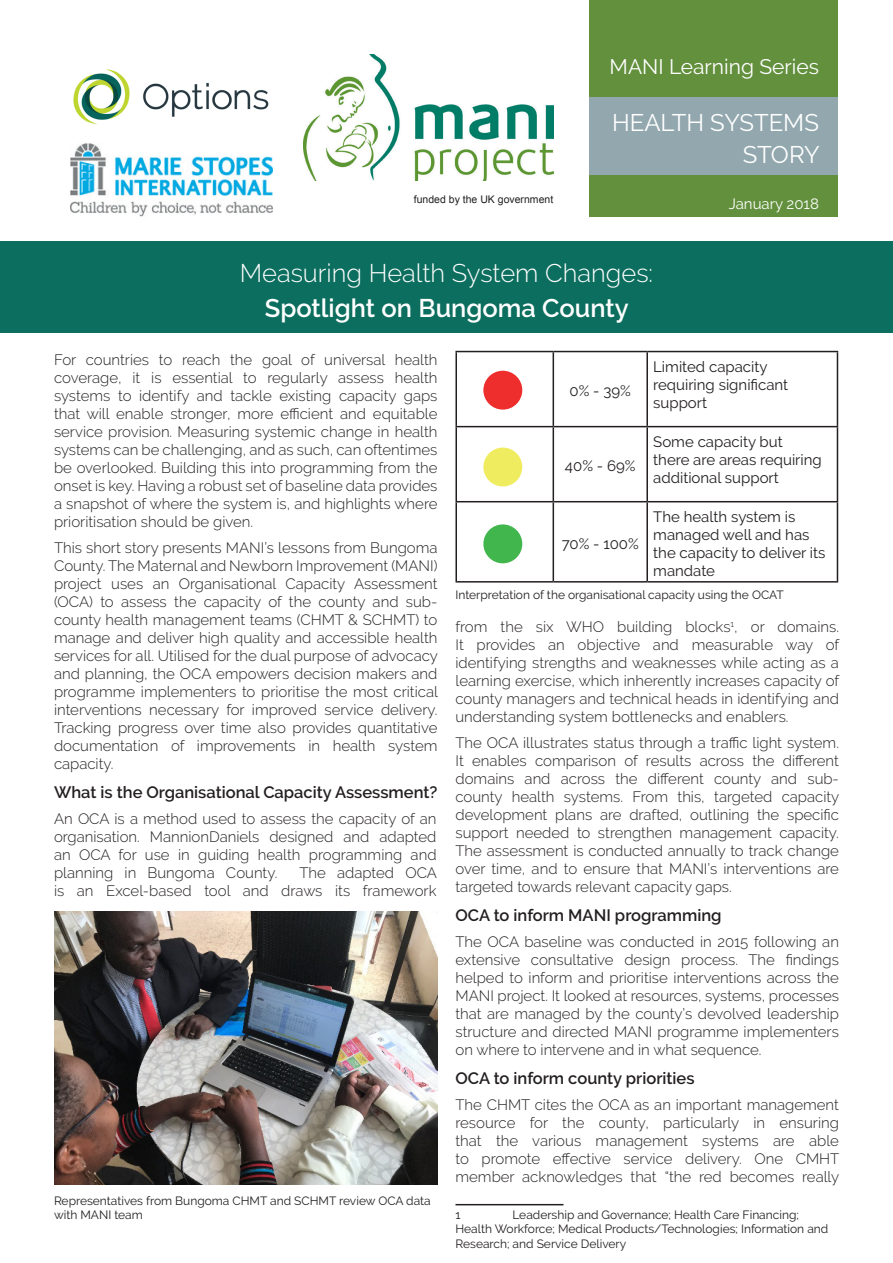
<style>
.page{position:relative;width:893px;height:1263px;background:#fff}
.page>*{position:absolute;margin:0;border:0;box-sizing:border-box;transform-origin:0 0}
.t1{font:300 25.5px "Raleway";color:#fff}
.t2{font:600 25.5px "Raleway";color:#fff}
.t3{font:24px/31.3px "Raleway";color:#fff;text-align:right}
.t4{font:21px "Raleway";color:#fff}
.sub_heading{font:600 16.5px "Raleway";color:#231f20}
.t5{font:300 15px/18px "Raleway";color:#231f20;text-align:justify}
.t6{font:15px/18px "Raleway";color:#231f20}
.t7{font:15px "Raleway";color:#fff}
.footnote{font:12px/14.4px "Raleway";color:#231f20}
.t8{font:10.5px "Arial";color:#231f20}
</style>
<div class="page">
<img style="left:73px;top:69px;width:196px;height:56px">
<img style="left:304px;top:54px;width:249px;height:127px">
<img style="left:71px;top:143px;width:202px;height:74px">
<div style="left:0;top:241px;width:893px;height:92px;background:#0c6e5e"></div>
<div style="left:589px;top:0;width:249px;height:217px;background:#62903d"></div>
<div style="left:589px;top:97px;width:249px;height:78px;background:#92a7ae"></div>
<hr style="left:455px;top:1204px;width:108px;height:1px;background:#231f20">
<hr style="left:455px;top:351px;width:98px;height:1px;background:#231f20">
<hr style="left:455px;top:352px;width:2px;height:74px;background:#231f20">
<hr style="left:553px;top:351px;width:94px;height:1px;background:#231f20">
<hr style="left:553px;top:352px;width:1px;height:74px;background:#231f20">
<hr style="left:647px;top:351px;width:191px;height:1px;background:#231f20">
<hr style="left:646px;top:352px;width:2px;height:74px;background:#231f20">
<hr style="left:837px;top:352px;width:1px;height:74px;background:#231f20">
<hr style="left:455px;top:426px;width:98px;height:1px;background:#231f20">
<hr style="left:455px;top:427px;width:2px;height:74px;background:#231f20">
<hr style="left:553px;top:426px;width:94px;height:1px;background:#231f20">
<hr style="left:553px;top:427px;width:1px;height:74px;background:#231f20">
<hr style="left:647px;top:426px;width:191px;height:1px;background:#231f20">
<hr style="left:646px;top:427px;width:2px;height:74px;background:#231f20">
<hr style="left:837px;top:427px;width:1px;height:74px;background:#231f20">
<hr style="left:455px;top:501px;width:98px;height:1px;background:#231f20">
<hr style="left:455px;top:502px;width:2px;height:79px;background:#231f20">
<hr style="left:553px;top:501px;width:94px;height:1px;background:#231f20">
<hr style="left:553px;top:502px;width:1px;height:79px;background:#231f20">
<hr style="left:647px;top:501px;width:191px;height:1px;background:#231f20">
<hr style="left:646px;top:502px;width:2px;height:79px;background:#231f20">
<hr style="left:837px;top:502px;width:1px;height:79px;background:#231f20">
<hr style="left:455px;top:581px;width:98px;height:2px;background:#231f20">
<hr style="left:553px;top:581px;width:94px;height:2px;background:#231f20">
<hr style="left:647px;top:581px;width:191px;height:2px;background:#231f20">
<div style="left:483px;top:371px;width:39px;height:39px;background:#ee2d2d;border-radius:50%"></div>
<div style="left:483px;top:448px;width:39px;height:38px;background:#f0ec60;border-radius:50%"></div>
<div style="left:483px;top:524px;width:39px;height:39px;background:#41b64c;border-radius:50%"></div>
<img style="left:54px;top:911px;width:383px;height:273px">
<p class="t8" style="left:414px;top:193px;width:141px">funded by the UK government</p>
<p class="t4" style="left:610px;top:54px;width:211px">MANI Learning Series</p>
<p class="t3" style="left:612px;top:107px;width:209px">HEALTH SYSTEMS<br>STORY</p>
<p class="t7" style="left:729px;top:195px;width:92px">January 2018</p>
<p class="t1" style="left:240px;top:258px;width:415px">Measuring Health System Changes:</p>
<p class="t2" style="left:265px;top:293px;width:366px">Spotlight on Bungoma County</p>
<p class="t5" style="left:54px;top:351px;width:385px">For countries to reach the goal of universal health coverage, it is essential to regularly assess health systems to identify and tackle existing capacity gaps that will enable stronger, more efficient and equitable service provision. Measuring systemic change in health systems can be challenging, and as such, can oftentimes be overlooked. Building this into programming from the onset is key. Having a robust set of baseline data provides a snapshot of where the system is, and highlights where prioritisation should be given.</p>
<p class="t5" style="left:54px;top:539px;width:385px">This short story presents MANI’s lessons from Bungoma County. The Maternal and Newborn Improvement (MANI) project uses an Organisational Capacity Assessment (OCA) to assess the capacity of the county and sub&shy;county health management teams (CHMT &amp; SCHMT) to manage and deliver high quality and accessible health services for all. Utilised for the dual purpose of advocacy and planning, the OCA empowers decision makers and programme implementers to prioritise the most critical interventions necessary for improved service delivery.<br>Tracking progress over time also provides quantitative documentation of improvements in health system capacity.</p>
<p class="sub_heading" style="left:54px;top:782px;width:385px">What is the Organisational Capacity Assessment?</p>
<p class="t5" style="left:54px;top:810px;width:384px">An OCA is a method used to assess the capacity of an organisation. MannionDaniels designed and adapted an OCA for use in guiding health programming and planning in Bungoma County.</p>
<p class="t5" style="left:54px;top:864px;width:384px;text-align:right">The adapted OCA<br>is an Excel-based tool and draws its framework</p>
<p class="footnote" style="left:54px;top:1193px;width:378px">Representatives from Bungoma CHMT and SCHMT review OCA data with MANI team</p>
<p class="t6" style="left:570px;top:382px;width:63px">0% - 39%</p>
<p class="t6" style="left:565px;top:457px;width:72px">40% - 69%</p>
<p class="t6" style="left:653px;top:357px;width:137px">Limited capacity requiring significant support</p>
<p class="t6" style="left:653px;top:432px;width:170px">Some capacity but there are areas requiring additional support</p>
<p class="t6" style="left:653px;top:507px;width:174px">The health system is managed well and has the capacity to deliver its mandate</p>
<p class="footnote" style="left:455px;top:588px;width:330px">Interpretation of the organisational capacity using the OCAT</p>
<p class="t6" style="left:562px;top:534px;width:79px">70% - 100%</p>
<p class="t5" style="left:455px;top:618px;width:385px">from the six WHO building blocks<sup>1</sup>, or domains.<br>It provides an objective and measurable way of identifying strengths and weaknesses while acting as a learning exercise, which inherently increases capacity of county managers and technical heads in identifying and understanding system bottlenecks and enablers.</p>
<p class="t5" style="left:455px;top:734px;width:385px">The OCA illustrates status through a traffic light system.<br>It enables comparison of results across the different domains and across the different county and sub&shy;county health systems. From this, targeted capacity development plans are drafted, outlining the specific support needed to strengthen management capacity.<br>The assessment is conducted annually to track change over time, and to ensure that MANI’s interventions are targeted towards relevant capacity gaps.</p>
<p class="sub_heading" style="left:455px;top:905px;width:268px">OCA to inform MANI programming</p>
<p class="t5" style="left:455px;top:933px;width:385px">The OCA baseline was conducted in 2015 following an extensive consultative design process. The findings helped to inform and prioritise interventions across the MANI project. It looked at resources, systems, processes that are managed by the county’s devolved leadership structure and directed MANI programme implementers on where to intervene and in what sequence.</p>
<p class="sub_heading" style="left:455px;top:1068px;width:241px">OCA to inform county priorities</p>
<p class="t5" style="left:455px;top:1096px;width:385px">The CHMT cites the OCA as an important management resource for the county, particularly in ensuring that the various management systems are able to promote effective service delivery. One CMHT member acknowledges that “the red becomes really</p>
<p class="footnote" style="left:455px;top:1207px;width:7px">1</p>
<p class="footnote" style="left:455px;top:1207px;width:374px;text-indent:57px">Leadership and Governance; Health Care Financing;<br>Health Workforce; Medical Products/Technologies; Information and<br>Research; and Service Delivery</p>
</div>
